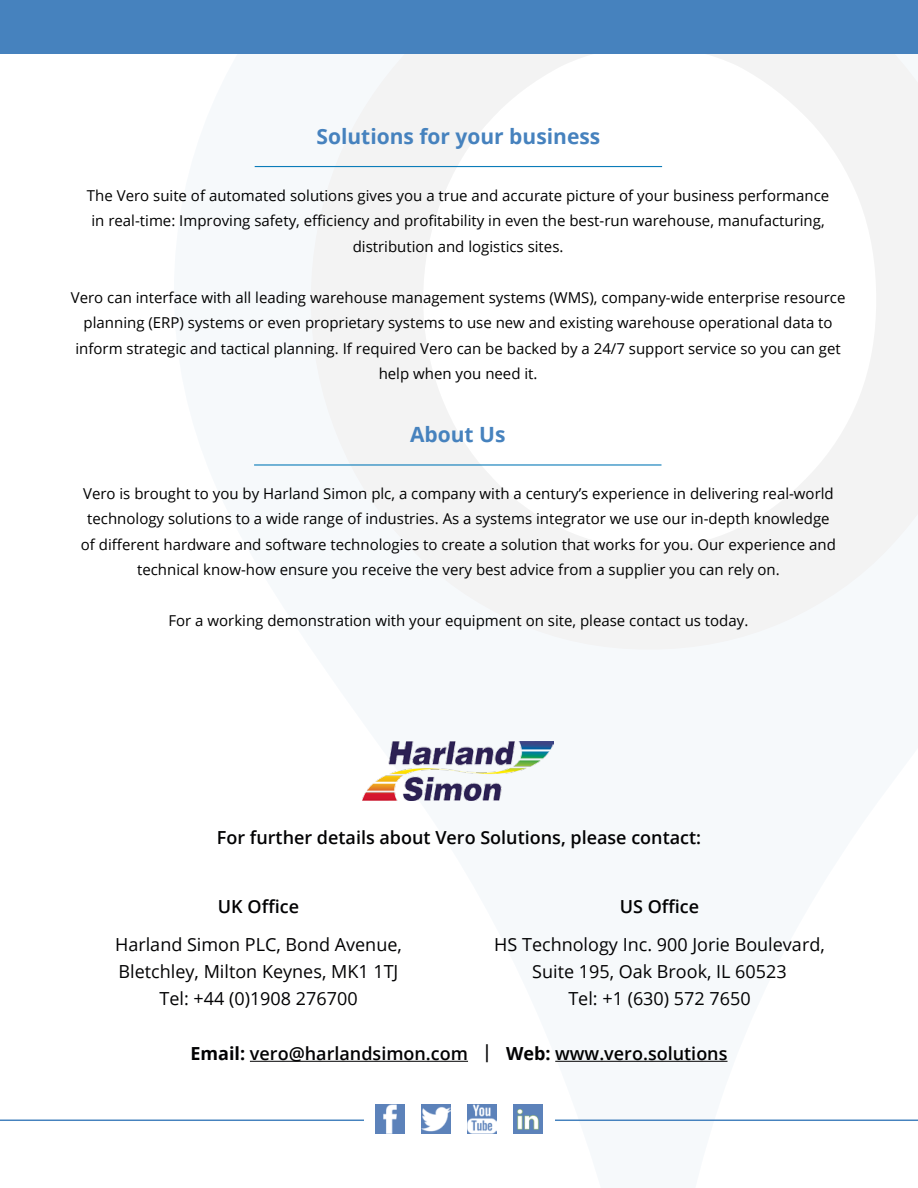
<style>
.page{position:relative;width:918px;height:1188px;background:#fff}
.page>*{position:absolute;margin:0;border:0;box-sizing:border-box;transform-origin:0 0}
.t1{font:1305.3px "Chalet London Nineteen Sixty";color:#000}
.t2{font:700 21px "Open Sans";color:#4682be}
.t3{font:18px/27px "Open Sans";color:#020203;text-align:center}
.t4{font:600 18px "Open Sans";color:#020203}
.t5{font:15px/25.5px "Open Sans";color:#000;text-align:center}
.s1{font-weight:700}
.s2{color:#000}
</style>
<div class="page">
<hr style="left:0;top:1120px;width:918px;height:1px;background:#4682be">
<hr style="left:250px;top:1061px;width:218px;height:1px;background:#020203">
<hr style="left:555px;top:1061px;width:173px;height:1px;background:#000">
<img style="left:363px;top:742px;width:191px;height:58px">
<div style="left:364px;top:1096px;width:190px;height:51px;background:#fff"></div>
<img style="left:375px;top:1104px;width:30px;height:29px">
<img style="left:513px;top:1104px;width:30px;height:29px">
<img style="left:421px;top:1104px;width:30px;height:29px">
<img style="left:467px;top:1104px;width:30px;height:29px">
<div style="left:0;top:0;width:918px;height:53px;background:#4682be"></div>
<hr style="left:255px;top:166px;width:407px;height:1px;background:#0b7cb9">
<hr style="left:254px;top:464px;width:408px;height:2px;background:#0b7cb9">
<h1 class="t1" style="left:265px;top:-618px;width:770px">o</h1>
<h2 class="t2" style="left:316px;top:122px;width:285px">Solutions for your business</h2>
<p class="t5" style="left:87px;top:182px;width:744px">The Vero suite of automated solutions gives you a true and accurate picture of your business performance in real-time: Improving safety, efficiency and profitability in even the best-run warehouse, manufacturing, distribution and logistics sites.</p>
<p class="t5" style="left:71px;top:284px;width:776px">Vero can interface with all leading warehouse management systems (WMS), company-wide enterprise resource planning (ERP) systems or even proprietary systems to use new and existing warehouse operational data to inform strategic and tactical planning. If required Vero can be backed by a 24/7 support service so you can get help when you need it.</p>
<h2 class="t2" style="left:410px;top:420px;width:97px">About Us</h2>
<p class="t5" style="left:81px;top:480px;width:757px">Vero is brought to you by Harland Simon plc, a company with a century’s experience in delivering real-world technology solutions to a wide range of industries. As a systems integrator we use our in-depth knowledge of different hardware and software technologies to create a solution that works for you. Our experience and technical know-how ensure you receive the very best advice from a supplier you can rely on.</p>
<p class="t5" style="left:168px;top:608px;width:581px">For a working demonstration with your equipment on site, please contact us today.</p>
<p class="t4" style="left:217px;top:825px;width:486px">For further details about Vero Solutions, please contact:</p>
<p class="t4" style="left:218px;top:894px;width:83px">UK Office</p>
<p class="t4" style="left:620px;top:894px;width:81px">US Office</p>
<p class="t3" style="left:115px;top:931px;width:288px">Harland Simon PLC, Bond Avenue,<br>Bletchley, Milton Keynes, MK1 1TJ<br>Tel: +44 (0)1908 276700</p>
<p class="t3" style="left:494px;top:931px;width:332px">HS Technology Inc. 900 Jorie Boulevard,<br>Suite 195, Oak Brook, IL 60523<br>Tel: +1 (630) 572 7650</p>
<p class="t4" style="left:190px;top:1041px;width:539px"><span class="s1">Email:</span> vero@harlandsimon.com | <span class="s1">Web:</span> <span class="s2">www.vero.solutions</span></p>
</div>
